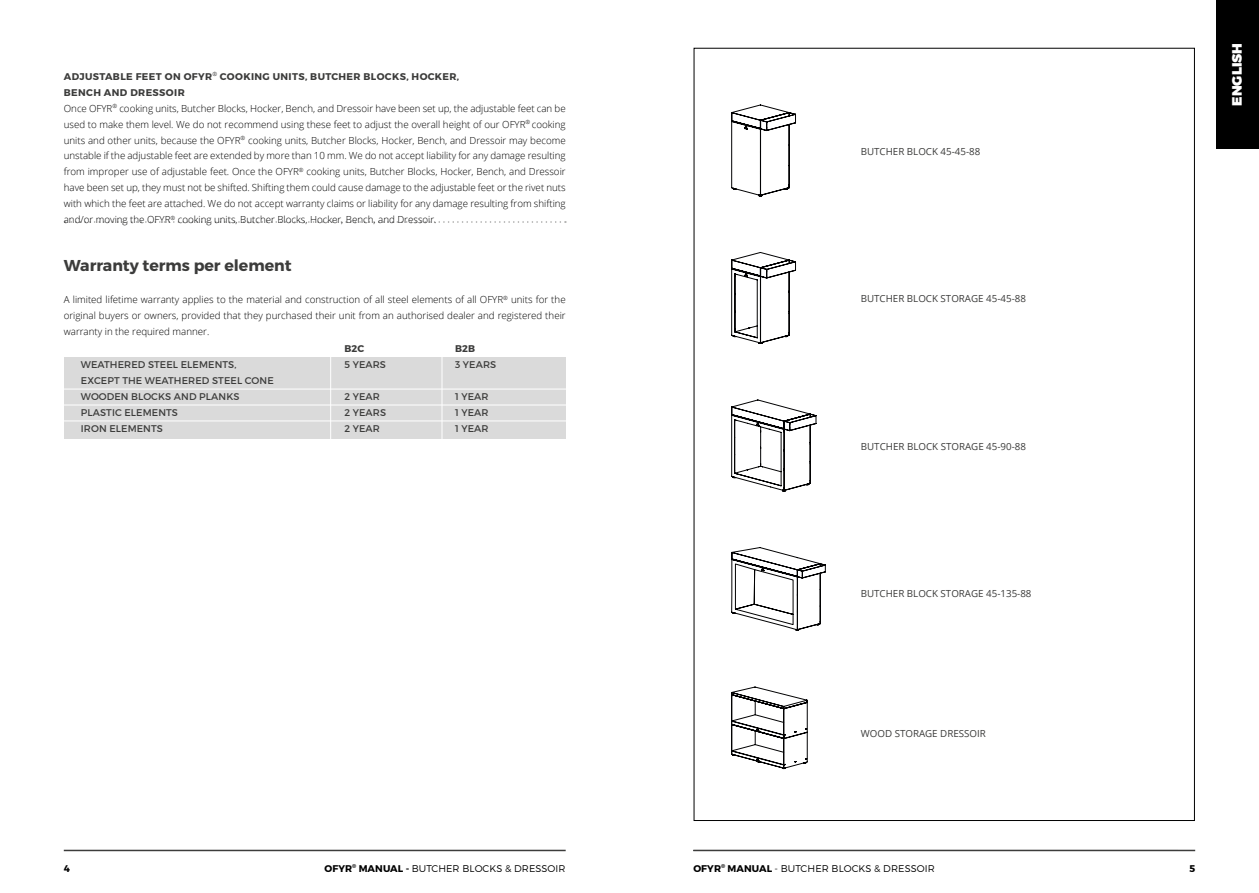
<style>
.page{position:relative;width:1259px;height:893px;background:#fff}
.page>*{position:absolute;margin:0;border:0;box-sizing:border-box;transform-origin:0 0}
.t1{font:700 15.75px "Montserrat";color:#3c3c3b}
.t2{font:900 13.65px "Montserrat";color:#fff}
.t3{font:300 9.75px/15.9px "Open Sans";color:#000;text-align:justify}
.t4{font:9.75px/15.9px "Montserrat";letter-spacing:.01em;color:#3c3c3b}
.t5{font:9.75px "Open Sans";color:#3c3c3b}
.t6{font:700 9.75px/15.9px "Montserrat";letter-spacing:.04em;color:#3c3c3b}
.t7{font:300 9.75px "Montserrat";letter-spacing:.01em;color:#000}
.t8{font:700 9.75px "Montserrat";color:#000}
.s1{font-weight:700}
</style>
<div class="page">
<div style="left:1216px;top:0;width:43px;height:149px;background:#000"></div>
<hr style="left:64px;top:850px;width:502px;height:1px;background:#3c3c3b">
<hr style="left:693px;top:850px;width:502px;height:1px;background:#3c3c3b">
<svg style="left:65px;top:221px;width:501px;height:2px"></svg>
<div style="left:64px;top:357px;width:502px;height:82px;background:#dadada"></div>
<hr style="left:64px;top:389px;width:509px;height:1px;background:#fff">
<hr style="left:64px;top:405px;width:509px;height:1px;background:#fff">
<hr style="left:64px;top:421px;width:509px;height:1px;background:#fff">
<hr style="left:330px;top:338px;width:1px;height:108px;background:#fff">
<hr style="left:442px;top:338px;width:1px;height:108px;background:#fff">
<svg style="left:731px;top:105px;width:65px;height:91px"></svg>
<svg style="left:731px;top:252px;width:65px;height:92px"></svg>
<svg style="left:731px;top:400px;width:85px;height:91px"></svg>
<svg style="left:731px;top:547px;width:94px;height:83px"></svg>
<svg style="left:731px;top:687px;width:77px;height:82px"></svg>
<p class="t6" style="left:64px;top:68px;width:397px">ADJUSTABLE FEET ON OFYR<sup>®</sup> COOKING UNITS, BUTCHER BLOCKS, HOCKER,<br>BENCH AND DRESSOIR</p>
<p class="t3" style="left:64px;top:100px;width:503px">Once OFYR<sup>®</sup> cooking units, Butcher Blocks, Hocker, Bench, and Dressoir have been set up, the adjustable feet can be used to make them level. We do not recommend using these feet to adjust the overall height of our OFYR<sup>®</sup> cooking units and other units, because the OFYR<sup>®</sup> cooking units, Butcher Blocks, Hocker, Bench, and Dressoir may become unstable if the adjustable feet are extended by more than 10 mm. We do not accept liability for any damage resulting from improper use of adjustable feet. Once the OFYR<sup>®</sup> cooking units, Butcher Blocks, Hocker, Bench, and Dressoir have been set up, they must not be shifted. Shifting them could cause damage to the adjustable feet or the rivet nuts with which the feet are attached. We do not accept warranty claims or liability for any damage resulting from shifting and/or moving the OFYR<sup>®</sup> cooking units, Butcher Blocks, Hocker, Bench, and Dressoir.</p>
<h1 class="t1" style="left:64px;top:256px;width:229px">Warranty terms per element</h1>
<p class="t3" style="left:64px;top:291px;width:503px">A limited lifetime warranty applies to the material and construction of all steel elements of all OFYR<sup>®</sup> units for the original buyers or owners, provided that they purchased their unit from an authorised dealer and registered their warranty in the required manner.</p>
<p class="t6" style="left:344px;top:341px;width:21px">B2C</p>
<p class="t6" style="left:455px;top:341px;width:21px">B2B</p>
<p class="t4" style="left:81px;top:357px;width:157px">WEATHERED STEEL ELEMENTS,</p>
<p class="t4" style="left:344px;top:357px;width:43px">5 YEARS</p>
<p class="t4" style="left:455px;top:357px;width:43px">3 YEARS</p>
<p class="t4" style="left:81px;top:373px;width:194px">EXCEPT THE WEATHERED STEEL CONE<br>WOODEN BLOCKS AND PLANKS</p>
<p class="t4" style="left:344px;top:389px;width:37px">2 YEAR</p>
<p class="t4" style="left:455px;top:389px;width:35px">1 YEAR</p>
<p class="t4" style="left:81px;top:405px;width:99px">PLASTIC ELEMENTS</p>
<p class="t4" style="left:344px;top:405px;width:43px">2 YEARS</p>
<p class="t4" style="left:455px;top:405px;width:35px">1 YEAR</p>
<p class="t4" style="left:81px;top:421px;width:84px">IRON ELEMENTS</p>
<p class="t4" style="left:344px;top:421px;width:37px">2 YEAR</p>
<p class="t4" style="left:455px;top:421px;width:35px">1 YEAR</p>
<p class="t5" style="left:861px;top:145px;width:121px">BUTCHER BLOCK 45-45-88</p>
<p class="t5" style="left:861px;top:292px;width:167px">BUTCHER BLOCK STORAGE 45-45-88</p>
<p class="t5" style="left:861px;top:440px;width:167px">BUTCHER BLOCK STORAGE 45-90-88</p>
<h2 class="t2" style="left:1228px;top:106px;width:64px;rotate:-90deg">ENGLISH</h2>
<p class="t5" style="left:861px;top:587px;width:172px">BUTCHER BLOCK STORAGE 45-135-88</p>
<p class="t5" style="left:861px;top:726px;width:127px">WOOD STORAGE DRESSOIR</p>
<p class="t8" style="left:64px;top:862px;width:8px">4</p>
<p class="t7" style="left:324px;top:862px;width:243px"><span class="s1">OFYR</span><sup>®</sup> <span class="s1">MANUAL -</span> BUTCHER BLOCKS &amp; DRESSOIR</p>
<p class="t8" style="left:1189px;top:862px;width:7px">5</p>
<p class="t7" style="left:693px;top:862px;width:243px"><span class="s1">OFYR</span><sup>®</sup> <span class="s1">MANUAL</span> - BUTCHER BLOCKS &amp; DRESSOIR</p>
</div>
